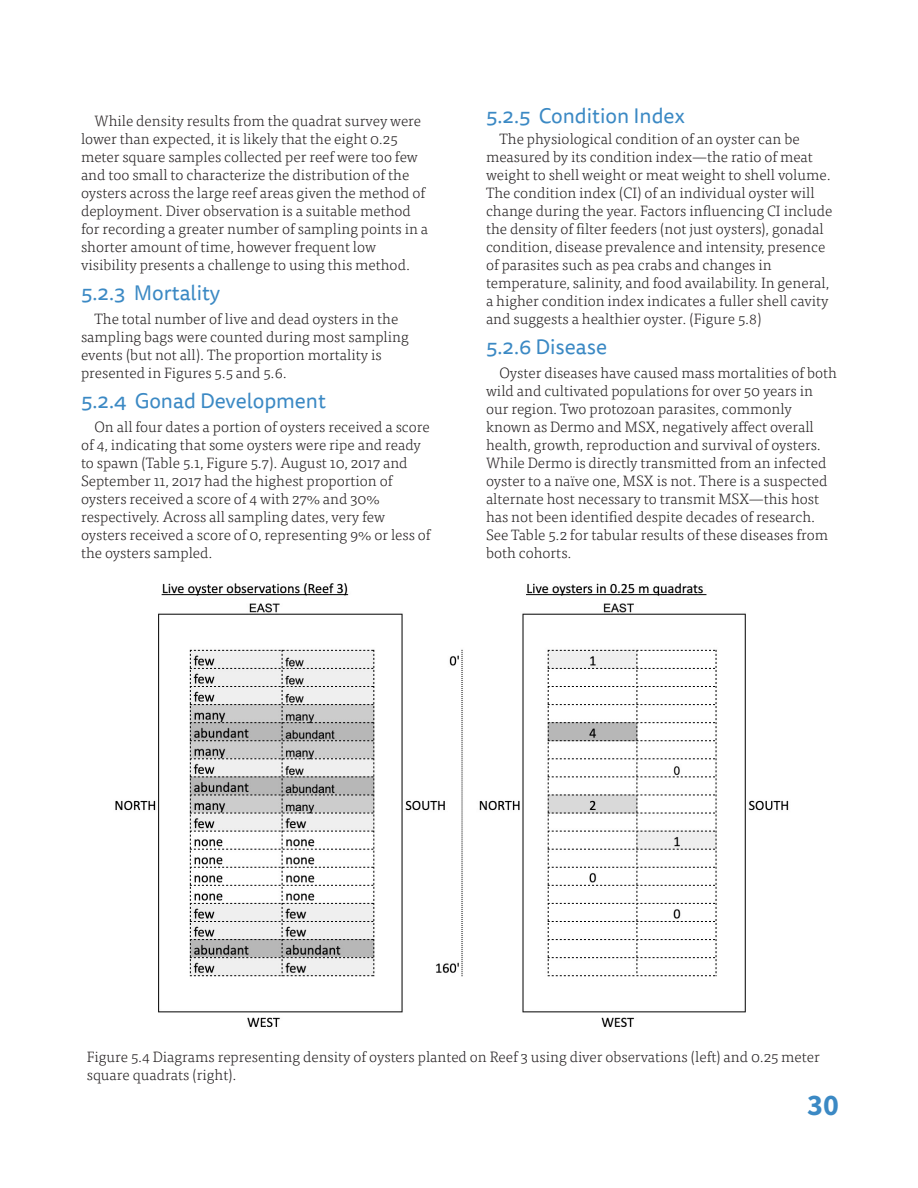
<style>
.page{position:relative;width:918px;height:1188px;background:#fff}
.page>*{position:absolute;margin:0;border:0;box-sizing:border-box;transform-origin:0 0}
.t1{font:700 30px "Source Sans Pro";color:#3b89c4}
.Section_ColumnHead_1{font:21px "Tisa Sans Pro";color:#3b89c4}
.Body_text__Tisa_Pro{font:300 15px/18px "Tisa Pro";color:#231f20}
.Body_Text___Tisa_Pro{font:300 15px/18px "Tisa Pro";color:#231f20}
</style>
<div class="page">
<img style="left:115px;top:583px;width:674px;height:445px">
<p class="Body_text__Tisa_Pro" style="left:81px;top:111px;width:349px;text-indent:14px">While density results from the quadrat survey were lower than expected, it is likely that the eight 0.25 meter square samples collected per reef were too few and too small to characterize the distribution of the oysters across the large reef areas given the method of deployment. Diver observation is a suitable method for recording a greater number of sampling points in a shorter amount of time, however frequent low visibility presents a challenge to using this method.</p>
<p class="Section_ColumnHead_1" style="left:81px;top:279px;width:141px">5.2.3 Mortality</p>
<p class="Body_text__Tisa_Pro" style="left:81px;top:309px;width:329px;text-indent:14px">The total number of live and dead oysters in the sampling bags were counted during most sampling events (but not all). The proportion mortality is presented in Figures 5.5 and 5.6.</p>
<p class="Section_ColumnHead_1" style="left:81px;top:387px;width:246px">5.2.4 Gonad Development</p>
<p class="Body_text__Tisa_Pro" style="left:81px;top:417px;width:351px;text-indent:14px">On all four dates a portion of oysters received a score of 4, indicating that some oysters were ripe and ready to spawn (Table 5.1, Figure 5.7). August 10, 2017 and September 11, 2017 had the highest proportion of oysters received a score of 4 with 27% and 30% respectively. Across all sampling dates, very few oysters received a score of 0, representing 9% or less of the oysters sampled.</p>
<p class="Section_ColumnHead_1" style="left:486px;top:102px;width:201px">5.2.5 Condition Index</p>
<p class="Body_text__Tisa_Pro" style="left:486px;top:129px;width:348px;text-indent:14px">The physiological condition of an oyster can be measured by its condition index—the ratio of meat weight to shell weight or meat weight to shell volume.<br>The condition index (CI) of an individual oyster will change during the year. Factors influencing CI include the density of filter feeders (not just oysters), gonadal condition, disease prevalence and intensity, presence of parasites such as pea crabs and changes in temperature, salinity, and food availability. In general, a higher condition index indicates a fuller shell cavity and suggests a healthier oyster. (Figure 5.8)</p>
<p class="Section_ColumnHead_1" style="left:486px;top:333px;width:123px">5.2.6 Disease</p>
<p class="Body_text__Tisa_Pro" style="left:486px;top:363px;width:352px;text-indent:14px">Oyster diseases have caused mass mortalities of both wild and cultivated populations for over 50 years in our region. Two protozoan parasites, commonly known as Dermo and MSX, negatively affect overall health, growth, reproduction and survival of oysters.<br>While Dermo is directly transmitted from an infected oyster to a naïve one, MSX is not. There is a suspected alternate host necessary to transmit MSX—this host has not been identified despite decades of research.<br>See Table 5.2 for tabular results of these diseases from both cohorts.</p>
<p class="Body_Text___Tisa_Pro" style="left:87px;top:1047px;width:734px">Figure 5.4 Diagrams representing density of oysters planted on Reef 3 using diver observations (left) and 0.25 meter square quadrats (right).</p>
<h1 class="t1" style="left:807px;top:1086px;width:33px">30</h1>
</div>
